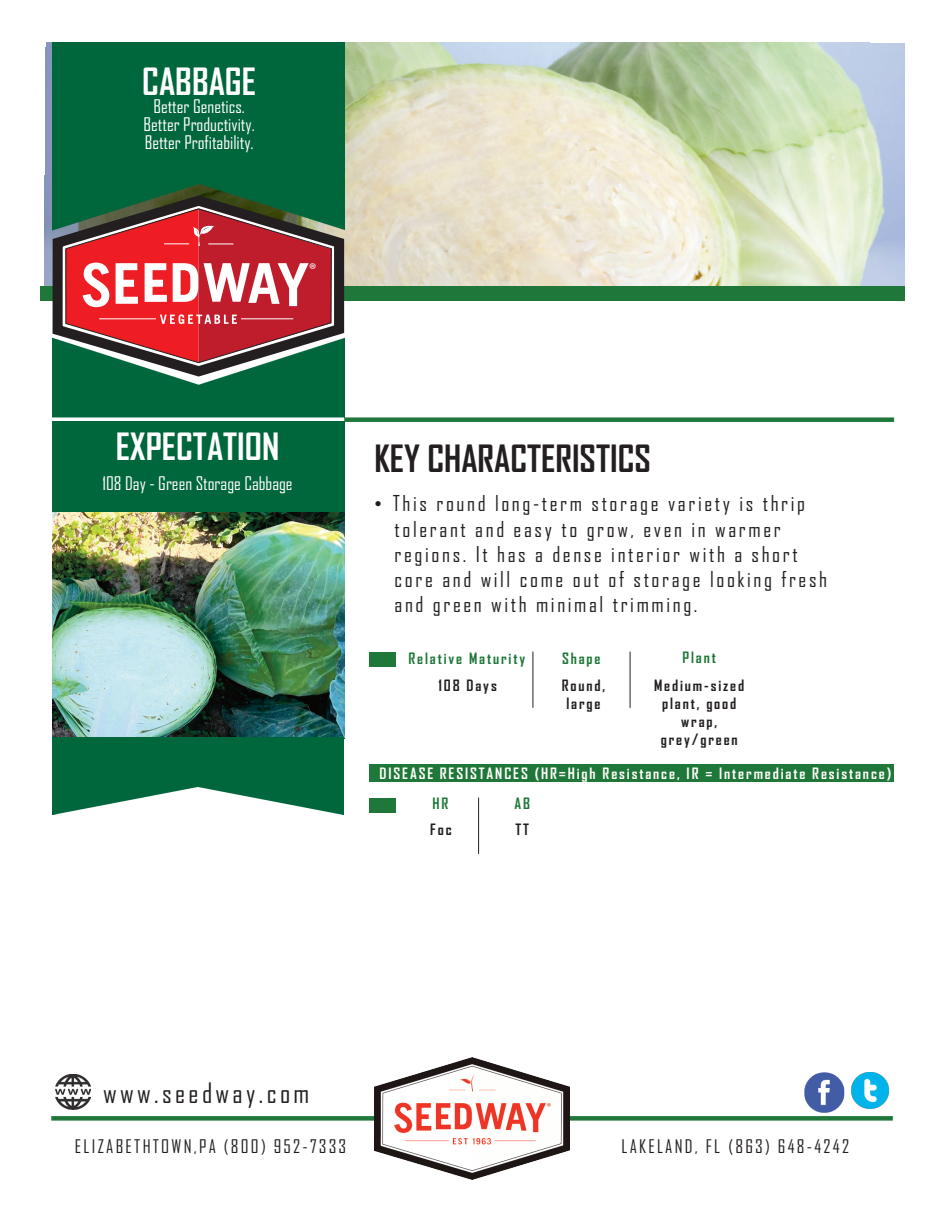
<style>
.page{position:relative;width:945px;height:1215px;background:#fff}
.page>*{position:absolute;margin:0;border:0;box-sizing:border-box;transform-origin:0 0}
.t1{font:700 36px "Agency FB";color:#fff}
.t2{font:700 36px "Agency FB";color:#231f20}
.t3{font:27px "Agency FB";letter-spacing:.125em;color:#231f20}
.t4{font:21px/25.3px "Agency FB";letter-spacing:.125em;color:#231f20}
.t5{font:18px/18px "Agency FB";color:#fff;text-align:center}
.t6{font:18px "Agency FB";letter-spacing:.125em;color:#231f20}
.t7{font:17.1px "Myriad Pro";color:#fff}
.t8{font:700 15px "Agency FB";letter-spacing:.125em;color:#fffefa}
.t9{font:700 15px/18px "Agency FB";letter-spacing:.125em;color:#231f20;text-align:center}
.t10{font:700 15px "Agency FB";letter-spacing:.125em;color:#1f7739}
.s1{font-family:"Arial"}
</style>
<div class="page">
<img style="left:53px;top:422px;width:291px;height:393px">
<img style="left:45px;top:42px;width:860px;height:244px">
<div style="left:40px;top:286px;width:865px;height:15px;background:#1f7739"></div>
<div style="left:344px;top:417px;width:550px;height:5px;background:#1f7739"></div>
<svg style="left:53px;top:234px;width:291px;height:100px;background:#474445"></svg>
<svg style="left:65px;top:234px;width:267px;height:100px;background:#d84d55"></svg>
<img style="left:53px;top:42px;width:291px;height:192px">
<img style="left:53px;top:334px;width:291px;height:83px">
<div style="left:51px;top:1116px;width:842px;height:5px;background:#1f7739"></div>
<img style="left:374px;top:1058px;width:196px;height:121px">
<img style="left:851px;top:1072px;width:37px;height:37px">
<img style="left:804px;top:1072px;width:41px;height:41px">
<svg style="left:55px;top:1084px;width:36px;height:16px"></svg>
<img style="left:56px;top:1074px;width:34px;height:35px">
<div style="left:370px;top:652px;width:26px;height:15px;background:#1f7739"></div>
<hr style="left:533px;top:652px;width:1px;height:56px;background:#231f20">
<hr style="left:630px;top:652px;width:1px;height:56px;background:#231f20">
<div style="left:370px;top:764px;width:524px;height:18px;background:#1f7739"></div>
<div style="left:370px;top:798px;width:26px;height:14px;background:#1f7739"></div>
<hr style="left:478px;top:798px;width:1px;height:56px;background:#231f20">
<h1 class="t1" style="left:142px;top:61px;width:115px">CABBAGE</h1>
<p class="t5" style="left:144px;top:98px;width:113px">Better Genetics.<br>Better Productivity.<br>Better Profitability.</p>
<p class="t7" style="left:309px;top:262px;width:9px">®</p>
<h1 class="t1" style="left:116px;top:427px;width:165px">EXPECTATION</h1>
<p class="t5" style="left:102px;top:475px;width:192px">108 Day - Green Storage Cabbage</p>
<h1 class="t2" style="left:374px;top:439px;width:278px">KEY CHARACTERISTICS</h1>
<p class="t4" style="left:395px;top:491px;width:434px;text-indent:-20px"><span class="s1">•</span> This round long-term storage variety is thrip tolerant and easy to grow, even in warmer regions. It has a dense interior with a short core and will come out of storage looking fresh and green with minimal trimming.</p>
<p class="t10" style="left:408px;top:650px;width:118px">Relative Maturity</p>
<p class="t10" style="left:562px;top:650px;width:40px">Shape</p>
<p class="t10" style="left:683px;top:649px;width:35px">Plant</p>
<p class="t9" style="left:438px;top:677px;width:60px">108 Days</p>
<p class="t9" style="left:562px;top:677px;width:45px">Round, large</p>
<p class="t9" style="left:654px;top:677px;width:92px">Medium-sized plant, good wrap, grey/green</p>
<p class="t8" style="left:380px;top:765px;width:513px">DISEASE RESISTANCES (HR=High Resistance, IR = Intermediate Resistance)</p>
<p class="t10" style="left:433px;top:795px;width:17px">HR</p>
<p class="t9" style="left:430px;top:820px;width:23px">Foc</p>
<p class="t10" style="left:515px;top:795px;width:17px">AB</p>
<p class="t9" style="left:516px;top:820px;width:15px">TT</p>
<p class="t3" style="left:103px;top:1078px;width:208px">www.seedway.com</p>
<p class="t6" style="left:75px;top:1137px;width:273px">ELIZABETHTOWN,PA (800) 952-7333</p>
<p class="t6" style="left:621px;top:1137px;width:229px">LAKELAND, FL (863) 648-4242</p>
</div>
